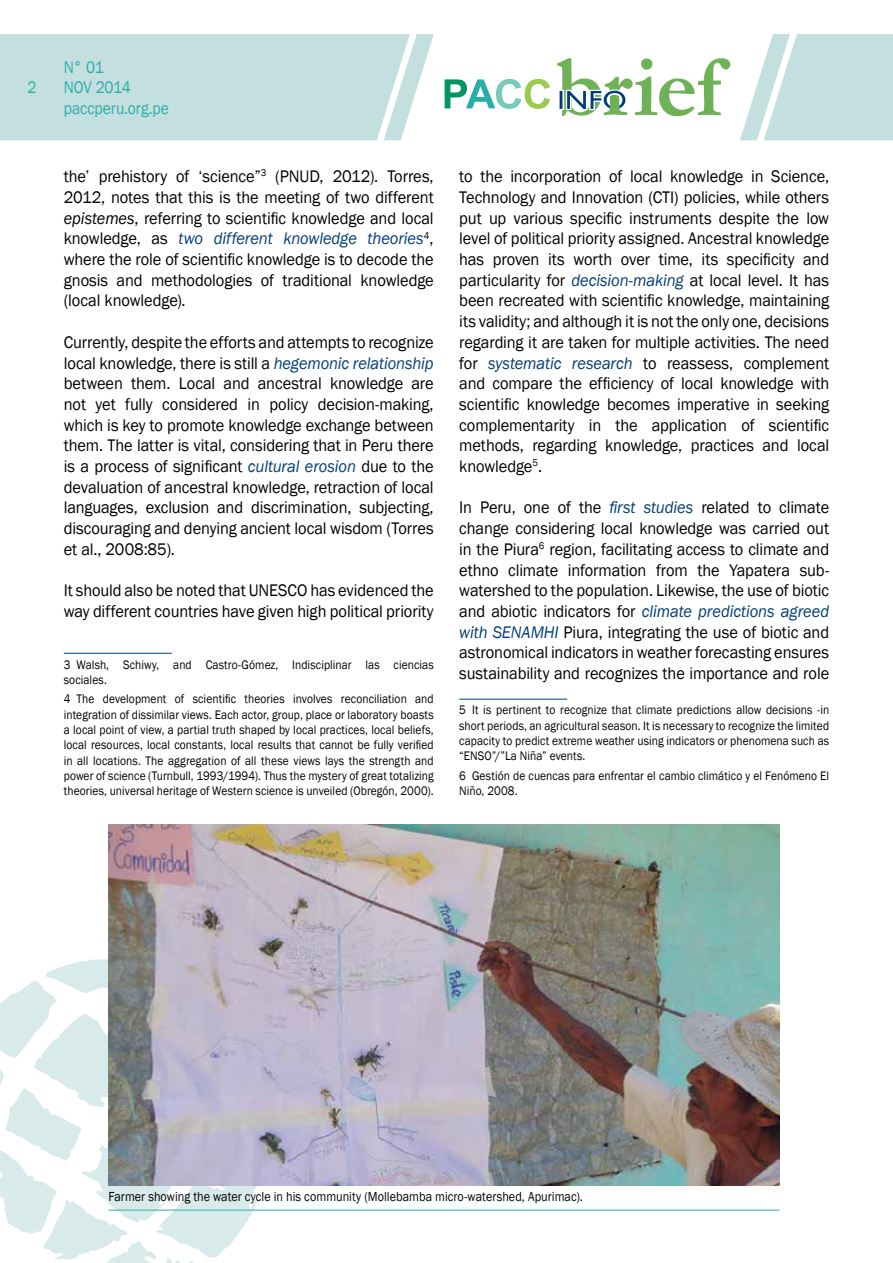
<style>
.page{position:relative;width:893px;height:1263px;background:#fff}
.page>*{position:absolute;margin:0;border:0;box-sizing:border-box;transform-origin:0 0}
.t1{font:17.25px/20.7px "Franklin Gothic";letter-spacing:-.005em;color:#000;text-align:justify;scale:.95 1}
.t2{font:17.25px/20.7px "Franklin Gothic";letter-spacing:-.005em;color:#29ada9;scale:.9 1}
.t3{font:13.5px "Franklin Gothic";letter-spacing:.005em;color:#000;scale:.9 1}
.t4{font:12.75px/15.3px "Franklin Gothic";letter-spacing:.005em;color:#000;scale:.9 1}
.s1{font-style:italic}
.s2{font-style:italic;color:#003d77}
</style>
<div class="page">
<svg style="left:0;top:959px;width:272px;height:304px"></svg>
<div style="left:0;top:34px;width:434px;height:106px;background:#c4dfdf"></div>
<svg style="left:740px;top:34px;width:153px;height:106px;background:#cde3e3"></svg>
<svg style="left:557px;top:58px;width:173px;height:58px"></svg>
<svg style="left:445px;top:79px;width:105px;height:30px"></svg>
<img style="left:108px;top:824px;width:671px;height:362px">
<hr style="left:108px;top:1210px;width:671px;height:1px;background:#29ada9">
<hr style="left:64px;top:653px;width:108px;height:1px;background:#003d77">
<hr style="left:459px;top:699px;width:108px;height:1px;background:#003d77">
<p class="t2" style="left:27px;top:77px;width:12px">2</p>
<p class="t2" style="left:64px;top:57px;width:118px">N° 01<br>NOV 2014 paccperu.org.pe</p>
<p class="t1" style="left:64px;top:166px;width:391px">the’ prehistory of ‘science”<sup>3</sup> (PNUD, 2012). Torres, 2012, notes that this is the meeting of two different <span class="s1">epistemes</span>, referring to scientific knowledge and local knowledge, as <span class="s2">two different knowledge theories</span><sup>4</sup>, where the role of scientific knowledge is to decode the gnosis and methodologies of traditional knowledge (local knowledge).</p>
<p class="t1" style="left:64px;top:332px;width:391px">Currently, despite the efforts and attempts to recognize local knowledge, there is still a <span class="s2">hegemonic relationship </span>between them. Local and ancestral knowledge are not yet fully considered in policy decision-making, which is key to promote knowledge exchange between them. The latter is vital, considering that in Peru there is a process of significant <span class="s2">cultural erosion</span> due to the devaluation of ancestral knowledge, retraction of local languages, exclusion and discrimination, subjecting, discouraging and denying ancient local wisdom (Torres et al., 2008:85).</p>
<p class="t1" style="left:64px;top:580px;width:391px">It should also be noted that UNESCO has evidenced the way different countries have given high political priority</p>
<p class="t4" style="left:64px;top:657px;width:413px">3 Walsh, Schiwy, and Castro-Gómez, Indisciplinar las ciencias sociales.</p>
<p class="t4" style="left:64px;top:692px;width:413px;text-align:justify">4 The development of scientific theories involves reconciliation and integration of dissimilar views. Each actor, group, place or laboratory boasts a local point of view, a partial truth shaped by local practices, local beliefs, local resources, local constants, local results that cannot be fully verified in all locations. The aggregation of all these views lays the strength and power of science (Turnbull, 1993/1994). Thus the mystery of great totalizing theories, universal heritage of Western science is unveiled (Obregón, 2000).</p>
<p class="t1" style="left:459px;top:166px;width:391px">to the incorporation of local knowledge in Science, Technology and Innovation (CTI) policies, while others put up various specific instruments despite the low level of political priority assigned. Ancestral knowledge has proven its worth over time, its specificity and particularity for <span class="s2">decision-making</span> at local level. It has been recreated with scientific knowledge, maintaining its validity; and although it is not the only one, decisions regarding it are taken for multiple activities. The need for <span class="s2">systematic research</span> to reassess, complement and compare the efficiency of local knowledge with scientific knowledge becomes imperative in seeking complementarity in the application of scientific methods, regarding knowledge, practices and local knowledge<sup>5</sup>.</p>
<p class="t1" style="left:459px;top:498px;width:391px">In Peru, one of the <span class="s2">first studies</span> related to climate change considering local knowledge was carried out in the Piura<sup>6</sup> region, facilitating access to climate and ethno climate information from the Yapatera sub&shy;watershed to the population. Likewise, the use of biotic and abiotic indicators for <span class="s2">climate predictions agreed with SENAMHI</span> Piura, integrating the use of biotic and astronomical indicators in weather forecasting ensures sustainability and recognizes the importance and role</p>
<p class="t4" style="left:459px;top:703px;width:413px;text-align:justify">5 It is pertinent to recognize that climate predictions allow decisions -in short periods, an agricultural season. It is necessary to recognize the limited capacity to predict extreme weather using indicators or phenomena such as “ENSO”/”La Niña” events.</p>
<p class="t4" style="left:459px;top:768px;width:413px">6 Gestión de cuencas para enfrentar el cambio climático y el Fenómeno El<br>Niño, 2008.</p>
<p class="t3" style="left:108px;top:1188px;width:529px">Farmer showing the water cycle in his community (Mollebamba micro-watershed, Apurimac).</p>
</div>
